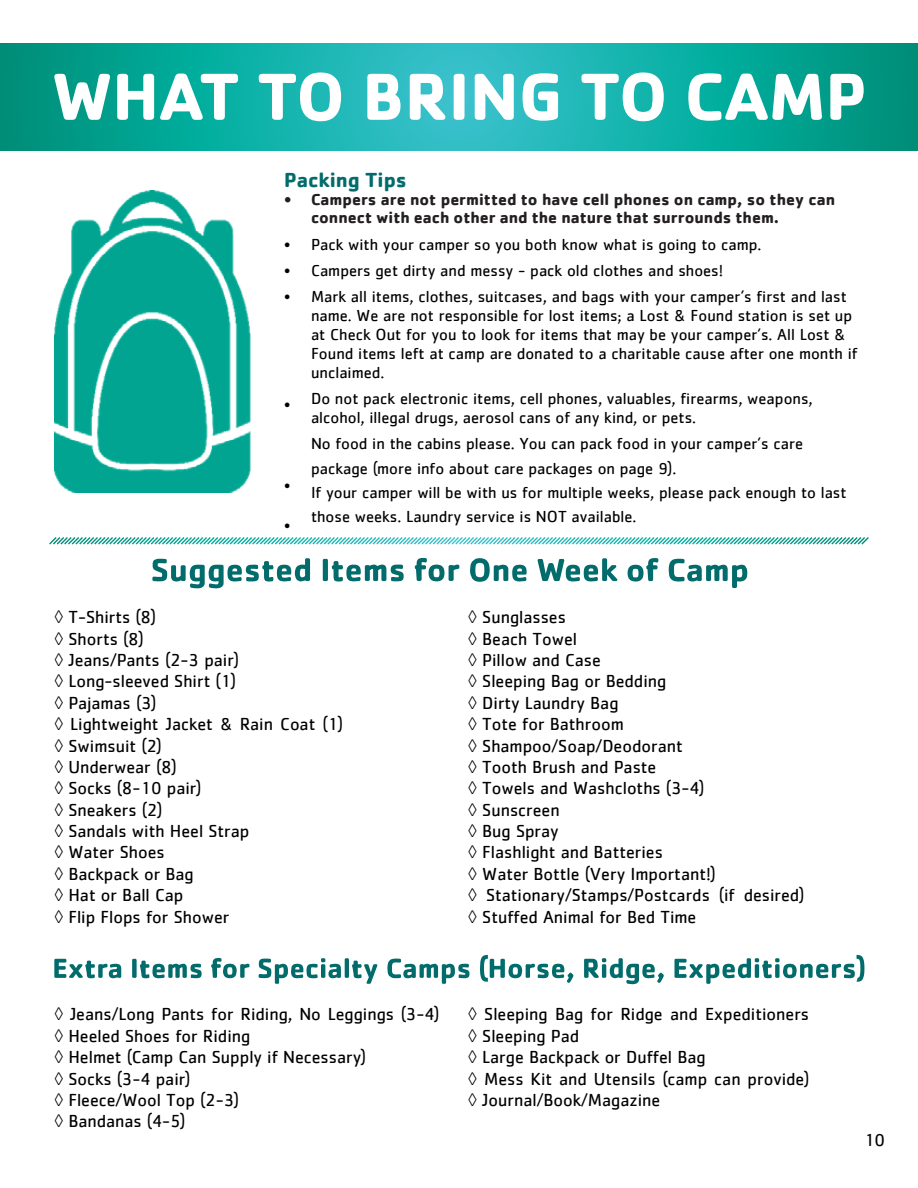
<style>
.page{position:relative;width:918px;height:1188px;background:#fff}
.page>*{position:absolute;margin:0;border:0;box-sizing:border-box;transform-origin:0 0}
.t1{font:700 21px "Cachet";color:#026b6b}
.t2{font:18px/21.3px "Cachet";color:#000}
.t3{font:16.5px/25.8px "Cachet";color:#000}
.t4{font:700 16.5px/18px "Cachet";color:#231f20}
</style>
<div class="page">
<svg style="left:0;top:43px;width:918px;height:108px;background:#0fa99e"></svg>
<svg style="left:54px;top:72px;width:810px;height:49px"></svg>
<img style="left:54px;top:191px;width:196px;height:301px">
<svg style="left:54px;top:955px;width:810px;height:29px"></svg>
<svg style="left:49px;top:537px;width:820px;height:8px"></svg>
<svg style="left:152px;top:558px;width:595px;height:30px"></svg>
<p class="t1" style="left:284px;top:166px;width:124px">Packing Tips</p>
<p class="t4" style="left:311px;top:190px;width:526px;text-indent:-27px">• Campers are not permitted to have cell phones on camp, so they can connect with each other and the nature that surrounds them.</p>
<p class="t3" style="left:284px;top:232px;width:8px;text-align:justify">• • •</p>
<p class="t3" style="left:311px;top:232px;width:537px">Pack with your camper so you both know what is going to camp.<br>Campers get dirty and messy - pack old clothes and shoes!<br>Mark all items, clothes, suitcases, and bags with your camper’s first and last</p>
<p class="t3" style="left:311px;top:307px;width:548px;line-height:19.2px">name. We are not responsible for lost items; a Lost &amp; Found station is set up at Check Out for you to look for items that may be your camper’s. All Lost &amp; Found items left at camp are donated to a charitable cause after one month if unclaimed.</p>
<p class="t3" style="left:311px;top:390px;width:503px;line-height:19.2px">Do not pack electronic items, cell phones, valuables, firearms, weapons, alcohol, illegal drugs, aerosol cans of any kind, or pets.</p>
<p class="t3" style="left:311px;top:432px;width:537px;line-height:24.3px">No food in the cabins please. You can pack food in your camper’s care package (more info about care packages on page 9).<br>If your camper will be with us for multiple weeks, please pack enough to last those weeks. Laundry service is NOT available.</p>
<p class="t3" style="left:284px;top:392px;width:8px">•</p>
<p class="t3" style="left:284px;top:473px;width:8px">•</p>
<p class="t3" style="left:284px;top:514px;width:8px">•</p>
<p class="t2" style="left:54px;top:608px;width:290px">◊ T-Shirts (8)<br>◊ Shorts (8)<br>◊ Jeans/Pants (2-3 pair)<br>◊ Long-sleeved Shirt (1)<br>◊ Pajamas (3)<br>◊ Lightweight Jacket &amp; Rain Coat (1) ◊ Swimsuit (2)<br>◊ Underwear (8)<br>◊ Socks (8-10 pair)<br>◊ Sneakers (2)<br>◊ Sandals with Heel Strap<br>◊ Water Shoes<br>◊ Backpack or Bag<br>◊ Hat or Ball Cap<br>◊ Flip Flops for Shower</p>
<p class="t2" style="left:468px;top:608px;width:338px">◊ Sunglasses<br>◊ Beach Towel<br>◊ Pillow and Case<br>◊ Sleeping Bag or Bedding<br>◊ Dirty Laundry Bag<br>◊ Tote for Bathroom<br>◊ Shampoo/Soap/Deodorant<br>◊ Tooth Brush and Paste<br>◊ Towels and Washcloths (3-4)<br>◊ Sunscreen<br>◊ Bug Spray<br>◊ Flashlight and Batteries<br>◊ Water Bottle (Very Important!)<br>◊ Stationary/Stamps/Postcards (if desired) ◊ Stuffed Animal for Bed Time</p>
<p class="t2" style="left:54px;top:1005px;width:387px">◊ Jeans/Long Pants for Riding, No Leggings (3-4) ◊ Heeled Shoes for Riding<br>◊ Helmet (Camp Can Supply if Necessary)<br>◊ Socks (3-4 pair)<br>◊ Fleece/Wool Top (2-3)<br>◊ Bandanas (4-5)</p>
<p class="t2" style="left:468px;top:1005px;width:343px">◊ Sleeping Bag for Ridge and Expeditioners ◊ Sleeping Pad<br>◊ Large Backpack or Duffel Bag<br>◊ Mess Kit and Utensils (camp can provide) ◊ Journal/Book/Magazine</p>
<p class="t2" style="left:864px;top:1130px;width:23px">10</p>
</div>
